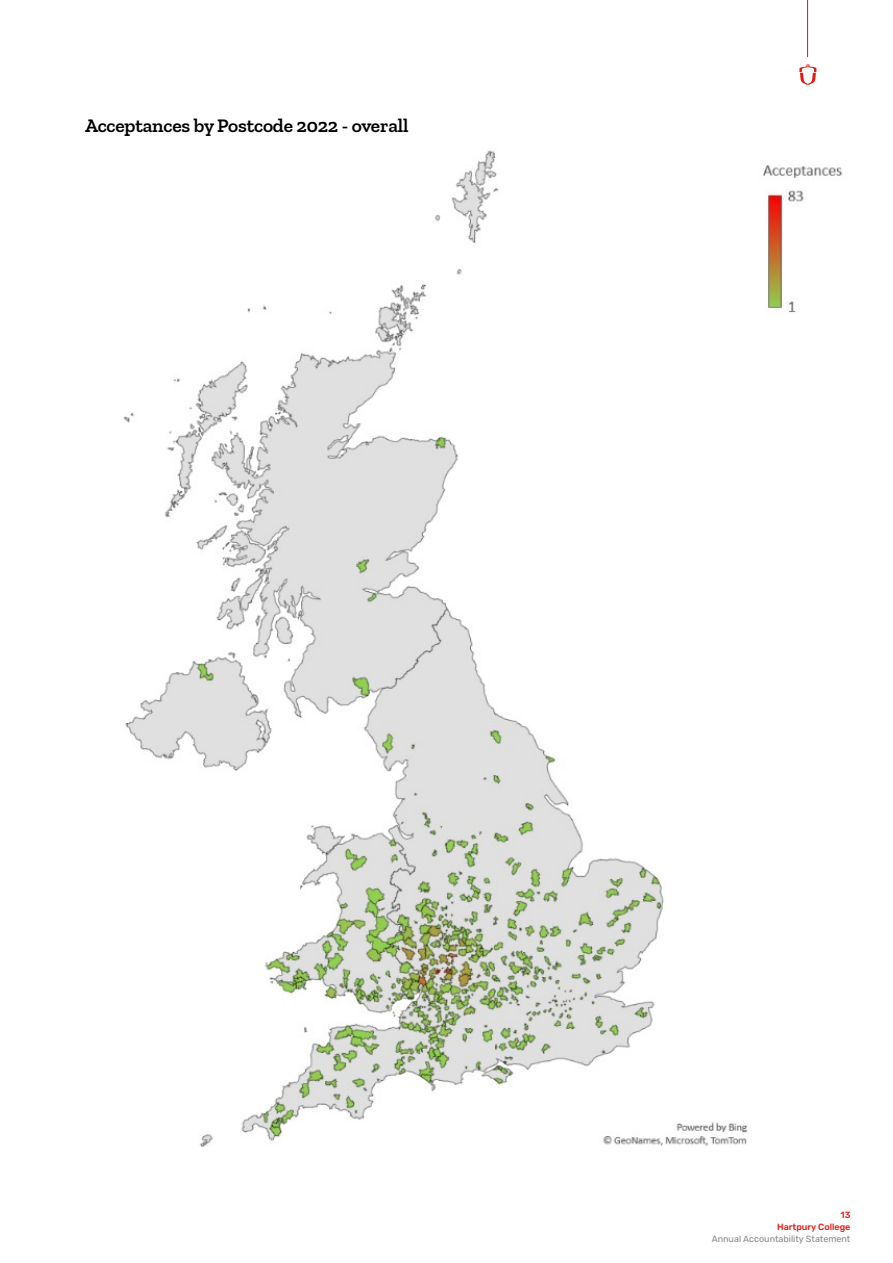
<style>
.page{position:relative;width:893px;height:1263px;background:#fff}
.page>*{position:absolute;margin:0;border:0;box-sizing:border-box;transform-origin:0 0}
.t1{font:600 19.5px "Zilla Slab";letter-spacing:-.01em;color:#000}
.t2{font:9px "Rubik";color:#878787}
.t3{font:500 9px/12px "Rubik";color:#df1b12;text-align:right}
</style>
<div class="page">
<hr style="left:807px;top:0;width:1px;height:57px;background:#df1b12">
<svg style="left:799px;top:64px;width:17px;height:21px"></svg>
<img style="left:123px;top:150px;width:720px;height:997px">
<p class="t1" style="left:85px;top:115px;width:325px">Acceptances by Postcode 2022 - overall</p>
<p class="t3" style="left:777px;top:1209px;width:75px">13<br>Hartpury College</p>
<p class="t2" style="left:712px;top:1233px;width:140px">Annual Accountability Statement</p>
</div>
